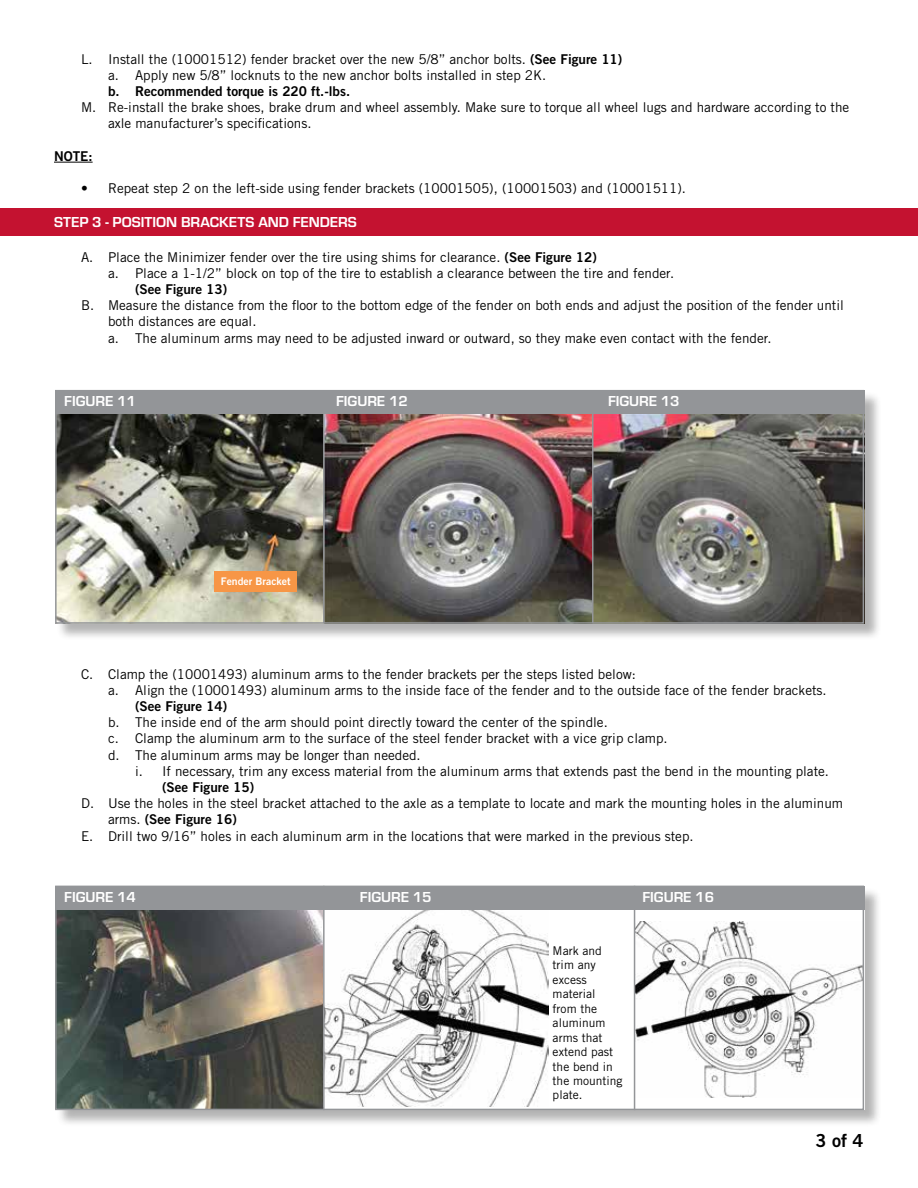
<style>
.page{position:relative;width:918px;height:1188px;background:#fff}
.page>*{position:absolute;margin:0;border:0;box-sizing:border-box;transform-origin:0 0}
.t1{font:18px "Trade Gothic LT Std Bd 2";color:#000}
.t2{font:700 15px "Eurostile";color:#fff}
.t3{font:13.5px/16.2px "Trade Gothic LT Std";color:#000}
.t4{font:13.5px "Trade Gothic LT Std Bd 2";color:#000}
.t5{font:12px/14.4px "Trade Gothic LT Std";color:#000}
.t6{font:10.5px "Trade Gothic LT Std Bd 2";color:#fff}
.s1{font-family:"Trade Gothic LT Std Bd 2"}
.s2{font-family:"Trade Gothic LT Std"}
</style>
<div class="page">
<div style="left:0;top:208px;width:918px;height:28px;background:#c41230"></div>
<hr style="left:54px;top:162px;width:39px;height:1px;background:#000">
<div style="left:56px;top:391px;width:826px;height:250px;background:#000;opacity:.3"></div>
<img style="left:594px;top:414px;width:267px;height:207px">
<img style="left:325px;top:414px;width:267px;height:207px">
<img style="left:58px;top:414px;width:265px;height:207px">
<div style="left:55px;top:390px;width:809px;height:24px;background:#939598"></div>
<div style="left:55px;top:390px;width:809px;height:234px;border:2px solid #939598"></div>
<hr style="left:323px;top:390px;width:2px;height:233px;background:#939598">
<hr style="left:592px;top:390px;width:2px;height:233px;background:#939598">
<div style="left:215px;top:572px;width:82px;height:20px;background:#f79646"></div>
<div style="left:56px;top:887px;width:826px;height:240px;background:#000;opacity:.3"></div>
<div style="left:55px;top:886px;width:809px;height:224px;background:#fff"></div>
<img style="left:58px;top:910px;width:265px;height:197px">
<img style="left:325px;top:910px;width:224px;height:196px">
<div style="left:55px;top:886px;width:809px;height:24px;background:#939598"></div>
<img style="left:635px;top:921px;width:226px;height:176px">
<div style="left:55px;top:886px;width:809px;height:224px;border:2px solid #939598"></div>
<hr style="left:323px;top:886px;width:2px;height:224px;background:#939598">
<hr style="left:634px;top:886px;width:1px;height:224px;background:#939598">
<p class="t3" style="left:108px;top:51px;width:516px;text-indent:-27px">L. Install the (10001512) fender bracket over the new 5/8” anchor bolts. <span class="s1">(See Figure 11) </span>a. Apply new 5/8” locknuts to the new anchor bolts installed in step 2K.</p>
<p class="t4" style="left:108px;top:83px;width:244px">b. Recommended torque is 220 ft.-lbs.</p>
<p class="t3" style="left:108px;top:99px;width:743px;text-indent:-27px">M. Re-install the brake shoes, brake drum and wheel assembly. Make sure to torque all wheel lugs and hardware according to the axle manufacturer’s specifications.</p>
<p class="t4" style="left:54px;top:148px;width:40px">NOTE:</p>
<p class="t3" style="left:81px;top:180px;width:607px">• Repeat step 2 on the left-side using fender brackets (10001505), (10001503) and (10001511).</p>
<p class="t2" style="left:54px;top:212px;width:304px">STEP 3 - POSITION BRACKETS AND FENDERS</p>
<p class="t3" style="left:108px;top:249px;width:568px;text-indent:-27px">A. Place the Minimizer fender over the tire using shims for clearance. <span class="s1">(See Figure 12)<br></span>a. Place a 1-1/2” block on top of the tire to establish a clearance between the tire and fender.</p>
<p class="t4" style="left:135px;top:281px;width:94px">(See Figure 13)</p>
<p class="t3" style="left:108px;top:297px;width:737px;text-indent:-27px">B. Measure the distance from the floor to the bottom edge of the fender on both ends and adjust the position of the fender until both distances are equal.<br>a. The aluminum arms may need to be adjusted inward or outward, so they make even contact with the fender.</p>
<p class="t2" style="left:64px;top:390px;width:73px">FIGURE 11</p>
<p class="t2" style="left:336px;top:390px;width:73px">FIGURE 12</p>
<p class="t2" style="left:608px;top:390px;width:73px">FIGURE 13</p>
<p class="t6" style="left:221px;top:575px;width:71px">Fender Bracket</p>
<p class="t3" style="left:108px;top:665px;width:720px;text-indent:-27px">C. Clamp the (10001493) aluminum arms to the fender brackets per the steps listed below:<br>a. Align the (10001493) aluminum arms to the inside face of the fender and to the outside face of the fender brackets.</p>
<p class="t4" style="left:135px;top:698px;width:94px">(See Figure 14)</p>
<p class="t3" style="left:108px;top:714px;width:561px">b. The inside end of the arm should point directly toward the center of the spindle.<br>c. Clamp the aluminum arm to the surface of the steel fender bracket with a vice grip clamp. d. The aluminum arms may be longer than needed.</p>
<p class="t3" style="left:135px;top:763px;width:696px">i. If necessary, trim any excess material from the aluminum arms that extends past the bend in the mounting plate.</p>
<p class="t4" style="left:162px;top:779px;width:94px">(See Figure 15)</p>
<p class="t3" style="left:81px;top:795px;width:764px">D. Use the holes in the steel bracket attached to the axle as a template to locate and mark the mounting holes in the aluminum</p>
<p class="t4" style="left:108px;top:811px;width:130px"><span class="s2">arms.</span> (See Figure 16)</p>
<p class="t3" style="left:81px;top:827px;width:614px">E. Drill two 9/16” holes in each aluminum arm in the locations that were marked in the previous step.</p>
<p class="t2" style="left:64px;top:886px;width:73px">FIGURE 14</p>
<p class="t2" style="left:360px;top:886px;width:73px">FIGURE 15</p>
<p class="t2" style="left:642px;top:886px;width:73px">FIGURE 16</p>
<p class="t5" style="left:553px;top:943px;width:71px">Mark and trim any excess material<br>from the aluminum arms that extend past the bend in the mounting plate.</p>
<h1 class="t1" style="left:816px;top:1129px;width:49px">3 of 4</h1>
</div>
